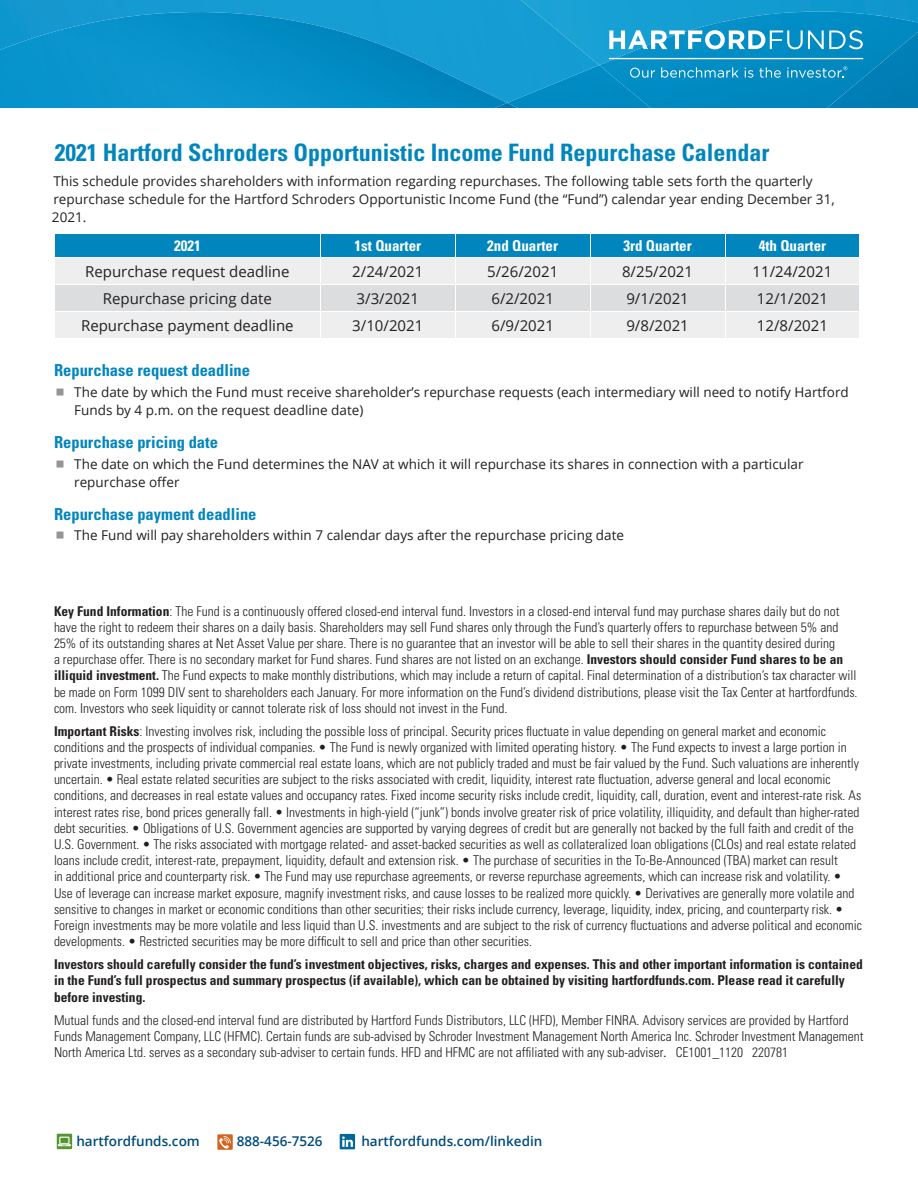
<style>
.page{position:relative;width:918px;height:1188px;background:#fff}
.page>*{position:absolute;margin:0;border:0;box-sizing:border-box;transform-origin:0 0}
.t1{font:700 condensed 24px "Univers";color:#0086bd}
.t2{font:700 condensed 16.5px "Univers";color:#0086bd}
.t3{font:15px "Open Sans";color:#231f20}
.t4{font:700 condensed 15px "Univers";color:#fff}
.t5{font:300 condensed 13.5px/16.2px "Univers LT Std";color:#231f20}
.t6{font:13.5px/18px "Open Sans";color:#231f20}
.t7{font:700 condensed 13.5px/16.2px "Univers";color:#231f20}
.t8{font:600 13.5px "Open Sans";color:#004b7d}
.s1{font-family:"Univers";font-weight:700}
.s2{font-family:"Minion Pro";font-weight:400;font-stretch:normal}
</style>
<div class="page">
<div style="left:599px;top:0;width:319px;height:12px;background:#139cd0"></div>
<img style="left:599px;top:12px;width:319px;height:96px">
<img style="left:827px;top:32px;width:91px;height:76px">
<div style="left:0;top:0;width:599px;height:65px;background:#169dd3"></div>
<img style="left:507px;top:65px;width:144px;height:43px">
<img style="left:0;top:12px;width:507px;height:96px">
<img style="left:495px;top:103px;width:23px;height:5px">
<svg style="left:609px;top:30px;width:254px;height:19px"></svg>
<hr style="left:609px;top:58px;width:254px;height:1px;background:#fff">
<svg style="left:630px;top:68px;width:25px;height:10px"></svg>
<svg style="left:661px;top:67px;width:78px;height:11px"></svg>
<svg style="left:745px;top:68px;width:8px;height:10px"></svg>
<svg style="left:759px;top:67px;width:22px;height:11px"></svg>
<svg style="left:787px;top:66px;width:60px;height:12px"></svg>
<svg style="left:55px;top:234px;width:804px;height:104px;background:#b5d3e0"></svg>
<svg style="left:57px;top:1134px;width:15px;height:15px"></svg>
<svg style="left:58px;top:1137px;width:13px;height:9px"></svg>
<div style="left:217px;top:1134px;width:16px;height:16px;background:#d4631f"></div>
<svg style="left:218px;top:1136px;width:13px;height:14px"></svg>
<div style="left:340px;top:1134px;width:15px;height:15px;background:#006998"></div>
<svg style="left:342px;top:1136px;width:11px;height:11px"></svg>
<h1 class="t1" style="left:55px;top:138px;width:716px">2021 Hartford Schroders Opportunistic Income Fund Repurchase Calendar</h1>
<p class="t6" style="left:52px;top:172px;width:784px">This schedule provides shareholders with information regarding repurchases. The following table sets forth the quarterly repurchase schedule for the Hartford Schroders Opportunistic Income Fund (the “Fund”) calendar year ending December 31,<br>2021.</p>
<p class="t4" style="left:174px;top:237px;width:28px">2021</p>
<p class="t4" style="left:355px;top:237px;width:68px">1st Quarter</p>
<p class="t4" style="left:487px;top:237px;width:72px">2nd Quarter</p>
<p class="t4" style="left:623px;top:237px;width:70px">3rd Quarter</p>
<p class="t4" style="left:759px;top:237px;width:69px">4th Quarter</p>
<p class="t3" style="left:85px;top:261px;width:206px">Repurchase request deadline</p>
<p class="t3" style="left:352px;top:261px;width:73px">2/24/2021</p>
<p class="t3" style="left:487px;top:261px;width:73px">5/26/2021</p>
<p class="t3" style="left:622px;top:261px;width:73px">8/25/2021</p>
<p class="t3" style="left:753px;top:261px;width:81px">11/24/2021</p>
<p class="t3" style="left:103px;top:288px;width:170px">Repurchase pricing date</p>
<p class="t3" style="left:357px;top:288px;width:64px">3/3/2021</p>
<p class="t3" style="left:491px;top:288px;width:64px">6/2/2021</p>
<p class="t3" style="left:626px;top:288px;width:64px">9/1/2021</p>
<p class="t3" style="left:757px;top:288px;width:73px">12/1/2021</p>
<p class="t3" style="left:81px;top:315px;width:214px">Repurchase payment deadline</p>
<p class="t3" style="left:352px;top:315px;width:73px">3/10/2021</p>
<p class="t3" style="left:491px;top:315px;width:64px">6/9/2021</p>
<p class="t3" style="left:626px;top:315px;width:64px">9/8/2021</p>
<p class="t3" style="left:757px;top:315px;width:73px">12/8/2021</p>
<p class="t2" style="left:54px;top:360px;width:198px">Repurchase request deadline</p>
<p class="t6" style="left:74px;top:383px;width:776px">The date by which the Fund must receive shareholder’s repurchase requests (each intermediary will need to notify Hartford<br>Funds by 4 p.m. on the request deadline date)</p>
<p class="t2" style="left:54px;top:432px;width:166px">Repurchase pricing date</p>
<p class="t6" style="left:74px;top:455px;width:731px">The date on which the Fund determines the NAV at which it will repurchase its shares in connection with a particular repurchase offer</p>
<p class="t2" style="left:54px;top:504px;width:204px">Repurchase payment deadline</p>
<p class="t6" style="left:74px;top:526px;width:551px">The Fund will pay shareholders within 7 calendar days after the repurchase pricing date</p>
<p class="t5" style="left:54px;top:603px;width:805px"><span class="s1">Key Fund Information</span>: The Fund is a continuously offered closed-end interval fund. Investors in a closed-end interval fund may purchase shares daily but do not have the right to redeem their shares on a daily basis. Shareholders may sell Fund shares only through the Fund’s quarterly offers to repurchase between 5% and 25% of its outstanding shares at Net Asset Value per share. There is no guarantee that an investor will be able to sell their shares in the quantity desired during<br>a repurchase offer. There is no secondary market for Fund shares. Fund shares are not listed on an exchange. <span class="s1">Investors should consider Fund shares to be an illiquid investment.</span> The Fund expects to make monthly distributions, which may include a return of capital. Final determination of a distribution’s tax character will be made on Form 1099 DIV sent to shareholders each January. For more information on the Fund’s dividend distributions, please visit the Tax Center at hartfordfunds. com. Investors who seek liquidity or cannot tolerate risk of loss should not invest in the Fund.</p>
<p class="t5" style="left:54px;top:723px;width:810px"><span class="s1">Important Risks</span>: Investing involves risk, including the possible loss of principal. Security prices fluctuate in value depending on general market and economic conditions and the prospects of individual companies. • The Fund is newly organized with limited operating history. • The Fund expects to invest a large portion in private investments, including private commercial real estate loans, which are not publicly traded and must be fair valued by the Fund. Such valuations are inherently uncertain. • Real estate related securities are subject to the risks associated with credit, liquidity, interest rate fluctuation, adverse general and local economic conditions, and decreases in real estate values and occupancy rates. Fixed income security risks include credit, liquidity, call, duration, event and interest-rate risk. As interest rates rise, bond prices generally fall. • Investments in high-yield (“junk”) bonds involve greater risk of price volatility, illiquidity, and default than higher-rated debt securities. • Obligations of U.S. Government agencies are supported by varying degrees of credit but are generally not backed by the full faith and credit of the U.S. Government. • The risks associated with mortgage related- and asset-backed securities as well as collateralized loan obligations (CLOs) and real estate related loans include credit, interest-rate, prepayment, liquidity, default and extension risk. • The purchase of securities in the To-Be-Announced (TBA) market can result<br>in additional price and counterparty risk. • The Fund may use repurchase agreements, or reverse repurchase agreements, which can increase risk and volatility. • Use of leverage can increase market exposure, magnify investment risks, and cause losses to be realized more quickly. • Derivatives are generally more volatile and sensitive to changes in market or economic conditions than other securities; their risks include currency, leverage, liquidity, index, pricing, and counterparty risk. • Foreign investments may be more volatile and less liquid than U.S. investments and are subject to the risk of currency fluctuations and adverse political and economic developments. • Restricted securities may be more difficult to sell and price than other securities.</p>
<p class="t7" style="left:54px;top:956px;width:810px">Investors should carefully consider the fund’s investment objectives, risks, charges and expenses. This and other important information is contained in the Fund’s full prospectus and summary prospectus (if available), which can be obtained by visiting hartfordfunds.com. Please read it carefully before investing.</p>
<p class="t5" style="left:54px;top:1012px;width:811px">Mutual funds and the closed-end interval fund are distributed by Hartford Funds Distributors, LLC (HFD), Member FINRA. Advisory services are provided by Hartford<br>Funds Management Company, LLC (HFMC). Certain funds are sub-advised by Schroder Investment Management North America Inc. Schroder Investment Management<br>North America Ltd. serves as a secondary sub-adviser to certain funds. HFD and HFMC are not affiliated with any sub-adviser<span class="s2">.</span> CE1001_1120 220781</p>
<p class="t8" style="left:76px;top:1132px;width:125px">hartfordfunds.com</p>
<p class="t8" style="left:237px;top:1132px;width:87px">888-456-7526</p>
<p class="t8" style="left:361px;top:1132px;width:183px">hartfordfunds.com/linkedin</p>
</div>
